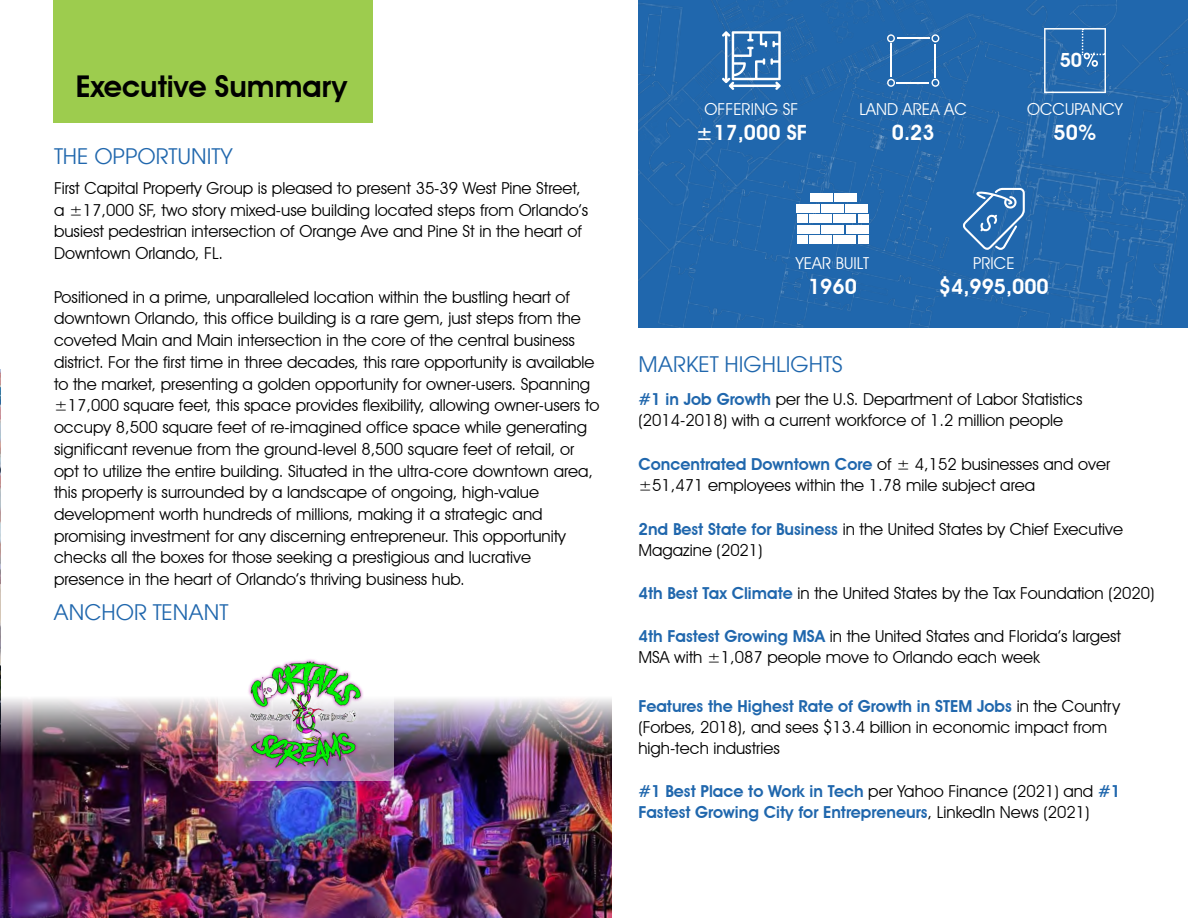
<style>
.page{position:relative;width:1188px;height:918px;background:#fff}
.page>*{position:absolute;margin:0;border:0;box-sizing:border-box;transform-origin:0 0}
.t1{font:600 30px "Avant Garde IT Cby BT";color:#000}
.t2{font:21px "Avant Garde";color:#2067ad}
.t3{font:600 21px "Avant Garde IT Cby BT";color:#fff}
.t4{font:600 19.5px "Avant Garde IT Cby BT";color:#fff}
.t5{font:16.5px/21.8px "Avant Garde IT Cby BT";color:#000}
.t6{font:600 16.5px/21px "Avant Garde IT Cby BT";color:#2067ad}
.t7{font:16.5px "Avant Garde IT Cby BT";color:#fff}
.s1{font-weight:600;color:#2067ad}
.s2{font-weight:400;color:#000}
</style>
<div class="page">
<img style="left:638px;top:0;width:550px;height:328px">
<img style="left:0;top:370px;width:1px;height:325px">
<img style="left:0;top:695px;width:612px;height:223px">
<div style="left:53px;top:0;width:320px;height:122px;background:#9dcc4e"></div>
<img style="left:218px;top:695px;width:176px;height:86px">
<img style="left:244px;top:659px;width:124px;height:117px">
<div style="left:797px;top:204px;width:23px;height:9px;background:#fff"></div>
<div style="left:821px;top:204px;width:23px;height:9px;background:#fff"></div>
<div style="left:846px;top:204px;width:22px;height:9px;background:#fff"></div>
<div style="left:809px;top:214px;width:23px;height:9px;background:#fff"></div>
<div style="left:834px;top:214px;width:22px;height:9px;background:#fff"></div>
<div style="left:858px;top:214px;width:10px;height:9px;background:#fff"></div>
<div style="left:797px;top:214px;width:10px;height:9px;background:#fff"></div>
<div style="left:809px;top:235px;width:23px;height:9px;background:#fff"></div>
<div style="left:833px;top:235px;width:23px;height:9px;background:#fff"></div>
<div style="left:858px;top:235px;width:10px;height:9px;background:#fff"></div>
<div style="left:821px;top:225px;width:23px;height:9px;background:#fff"></div>
<div style="left:846px;top:225px;width:22px;height:9px;background:#fff"></div>
<div style="left:797px;top:225px;width:23px;height:9px;background:#fff"></div>
<div style="left:797px;top:235px;width:10px;height:9px;background:#fff"></div>
<div style="left:810px;top:193px;width:23px;height:9px;background:#fff"></div>
<div style="left:834px;top:193px;width:23px;height:9px;background:#fff"></div>
<svg style="left:963px;top:188px;width:62px;height:62px"></svg>
<svg style="left:722px;top:31px;width:59px;height:59px"></svg>
<svg style="left:887px;top:34px;width:8px;height:8px"></svg>
<svg style="left:887px;top:79px;width:8px;height:8px"></svg>
<svg style="left:931px;top:34px;width:8px;height:8px"></svg>
<svg style="left:931px;top:79px;width:8px;height:8px"></svg>
<hr style="left:890px;top:44px;width:2px;height:33px;background:#fff">
<hr style="left:934px;top:44px;width:2px;height:33px;background:#fff">
<hr style="left:897px;top:82px;width:32px;height:1px;background:#fff">
<hr style="left:897px;top:38px;width:32px;height:1px;background:#fff">
<svg style="left:1044px;top:28px;width:62px;height:65px"></svg>
<h1 class="t1" style="left:76px;top:68px;width:273px">Executive Summary</h1>
<p class="t2" style="left:54px;top:144px;width:180px">THE OPPORTUNITY</p>
<p class="t5" style="left:54px;top:177px;width:536px">First Capital Property Group is pleased to present 35-39 West Pine Street, a ±17,000 SF, two story mixed-use building located steps from Orlando’s busiest pedestrian intersection of Orange Ave and Pine St in the heart of Downtown Orlando, FL.</p>
<p class="t5" style="left:54px;top:286px;width:547px">Positioned in a prime, unparalleled location within the bustling heart of downtown Orlando, this office building is a rare gem, just steps from the coveted Main and Main intersection in the core of the central business district. For the first time in three decades, this rare opportunity is available to the market, presenting a golden opportunity for owner-users. Spanning ±17,000 square feet, this space provides flexibility, allowing owner-users to occupy 8,500 square feet of re-imagined office space while generating significant revenue from the ground-level 8,500 square feet of retail, or opt to utilize the entire building. Situated in the ultra-core downtown area, this property is surrounded by a landscape of ongoing, high-value development worth hundreds of millions, making it a strategic and promising investment for any discerning entrepreneur. This opportunity checks all the boxes for those seeking a prestigious and lucrative presence in the heart of Orlando’s thriving business hub.</p>
<p class="t2" style="left:53px;top:600px;width:177px">ANCHOR TENANT</p>
<p class="t7" style="left:704px;top:99px;width:96px">OFFERING SF</p>
<p class="t3" style="left:696px;top:120px;width:112px">±17,000 SF</p>
<p class="t7" style="left:860px;top:99px;width:109px">LAND AREA AC</p>
<p class="t3" style="left:892px;top:120px;width:44px">0.23</p>
<p class="t4" style="left:1060px;top:48px;width:24px">50</p>
<p class="t7" style="left:1027px;top:99px;width:97px">OCCUPANCY</p>
<p class="t3" style="left:1054px;top:120px;width:44px">50%</p>
<p class="t7" style="left:796px;top:253px;width:75px">YEAR BUILT</p>
<p class="t3" style="left:808px;top:274px;width:50px">1960</p>
<p class="t2" style="left:638px;top:352px;width:206px">MARKET HIGHLIGHTS</p>
<p class="t7" style="left:973px;top:253px;width:43px">PRICE</p>
<p class="t3" style="left:939px;top:274px;width:111px">$4,995,000</p>
<p class="t5" style="left:638px;top:388px;width:446px;line-height:21px"><span class="s1">#1 in Job Growth</span> per the U.S. Department of Labor Statistics (2014-2018) with a current workforce of 1.2 million people</p>
<p class="t5" style="left:638px;top:453px;width:473px;line-height:21px"><span class="s1">Concentrated Downtown Core</span> of ± 4,152 businesses and over ±51,471 employees within the 1.78 mile subject area</p>
<p class="t5" style="left:638px;top:519px;width:486px;line-height:21px"><span class="s1">2nd Best State for Business</span> in the United States by Chief Executive<br>Magazine (2021)</p>
<p class="t5" style="left:638px;top:582px;width:518px"><span class="s1">4th Best Tax Climate</span> in the United States by the Tax Foundation (2020)</p>
<p class="t5" style="left:638px;top:626px;width:484px;line-height:21px"><span class="s1">4th Fastest Growing MSA</span> in the United States and Florida’s largest<br>MSA with ±1,087 people move to Orlando each week</p>
<p class="t5" style="left:638px;top:695px;width:483px;line-height:21px"><span class="s1">Features the Highest Rate of Growth in STEM Jobs</span> in the Country (Forbes, 2018), and sees $13.4 billion in economic impact from high-tech industries</p>
<p class="t6" style="left:638px;top:780px;width:483px">#1 Best Place to Work in Tech <span class="s2">per Yahoo Finance (2021) and</span> #1<br>Fastest Growing City for Entrepreneurs<span class="s2">, LinkedIn News (2021)</span></p>
</div>
